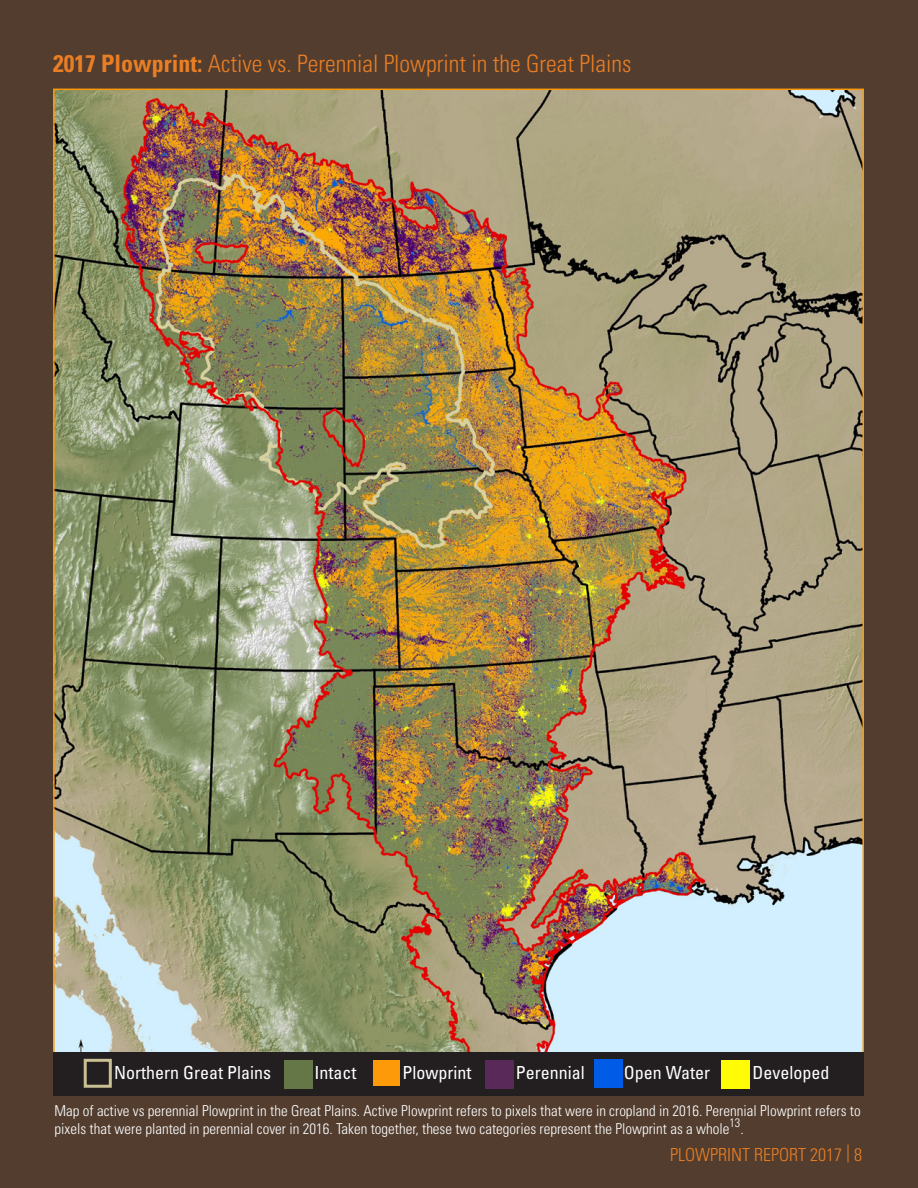
<style>
.page{position:relative;width:918px;height:1188px;background:#523d2f}
.page>*{position:absolute;margin:0;border:0;box-sizing:border-box;transform-origin:0 0}
.t1{font:300 condensed 24px "Univers LT Std";color:#e97e24}
.t2{font:condensed 18px "Univers LT Std";color:#fff}
.t3{font:300 condensed 18px "Univers LT Std";color:#e97e24}
.t4{font:300 condensed 15px/18px "Univers LT Std";color:#fff}
.t5{font:300 condensed 12.3px "Univers LT Std";color:#fff}
.s1{font-weight:700}
</style>
<div class="page">
<img style="left:56px;top:92px;width:805px;height:960px">
<div style="left:53px;top:1052px;width:811px;height:44px;background:#231f20"></div>
<div style="left:84px;top:1059px;width:28px;height:29px;border:3px solid #c8c092"></div>
<div style="left:285px;top:1060px;width:28px;height:28px;background:#657747"></div>
<div style="left:373px;top:1060px;width:27px;height:26px;background:#fd9a09"></div>
<div style="left:485px;top:1060px;width:28px;height:28px;background:#592959"></div>
<div style="left:594px;top:1059px;width:28px;height:28px;background:#005be7"></div>
<div style="left:721px;top:1060px;width:29px;height:28px;background:#fffc05"></div>
<p class="t1" style="left:53px;top:49px;width:580px"><span class="s1">2017 Plowprint:</span> Active vs. Perennial Plowprint in the Great Plains</p>
<p class="t2" style="left:114px;top:1061px;width:158px">Northern Great Plains</p>
<p class="t2" style="left:314px;top:1061px;width:44px">Intact</p>
<p class="t2" style="left:402px;top:1061px;width:70px">Plowprint</p>
<p class="t2" style="left:516px;top:1061px;width:70px">Perennial</p>
<p class="t2" style="left:624px;top:1061px;width:88px">Open Water</p>
<p class="t2" style="left:752px;top:1061px;width:78px">Developed</p>
<p class="t4" style="left:55px;top:1101px;width:808px">Map of active vs perennial Plowprint in the Great Plains. Active Plowprint refers to pixels that were in cropland in 2016. Perennial Plowprint refers to pixels that were planted in perennial cover in 2016. Taken together, these two categories represent the Plowprint as a whole</p>
<p class="t5" style="left:730px;top:1115px;width:12px">13</p>
<p class="t4" style="left:740px;top:1119px;width:5px">.</p>
<p class="t3" style="left:670px;top:1144px;width:193px">PLOWPRINT REPORT 2017 | 8</p>
</div>
